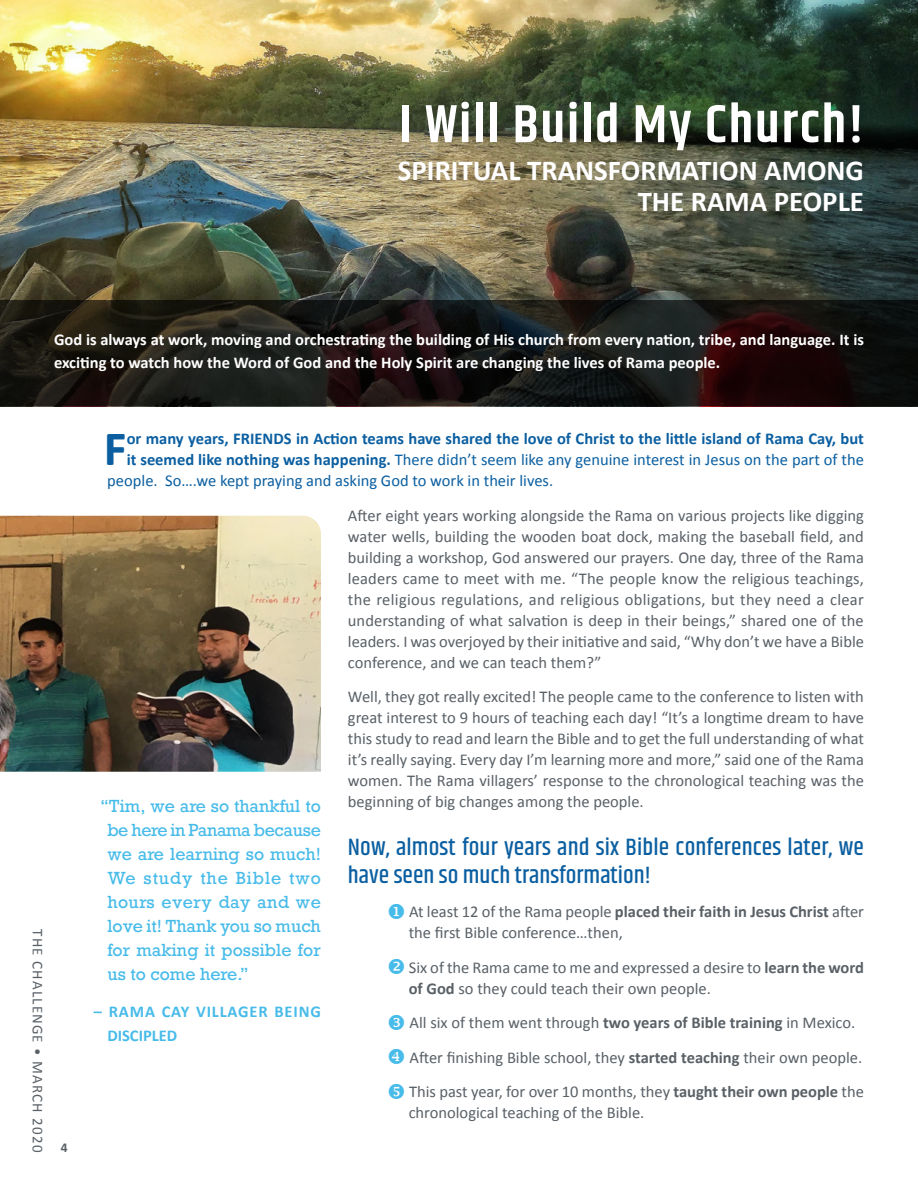
<style>
.page{position:relative;width:918px;height:1188px;background:#fff}
.page>*{position:absolute;margin:0;border:0;box-sizing:border-box;transform-origin:0 0}
.t1{font:600 54px "Khand";letter-spacing:.03em;color:#fff}
.t2{font:700 49.65px "Calibri";color:#0b5fa1}
.t3{font:700 28.8px/31px "Calibri";color:#fff;text-align:right}
.t4{font:500 24px/27.6px "Khand";letter-spacing:.005em;color:#0b5fa1}
.t5{font:16.5px/21px "Calibri";color:#596066}
.t6{font:700 16.5px/22.5px "Calibri";color:#fff}
.t7{font:16.5px/24px "Rockwell";color:#47bbe9;text-align:justify}
.t8{font:16.5px "Calibri";color:#0b5fa1}
.t9{font:700 16.5px "Calibri";color:#0b5fa1}
.t10{font:700 16.5px/24px "Calibri";letter-spacing:.05em;color:#47bbe9}
.t11{font:15px "Calibri";letter-spacing:.075em;color:#596066}
.t12{font:700 13.5px "Calibri";color:#596066}
.s1{font-weight:700}
.s2{color:#47bbe9}
</style>
<div class="page">
<img style="left:0;top:516px;width:321px;height:256px">
<img style="left:0;top:0;width:918px;height:300px">
<svg style="left:0;top:300px;width:918px;height:106px;background:#1b1614"></svg>
<h1 class="t1" style="left:399px;top:88px;width:466px">I Will Build My Church!</h1>
<h3 class="t3" style="left:398px;top:154px;width:468px">SPIRITUAL TRANSFORMATION AMONG<br>THE RAMA PEOPLE</h3>
<p class="t6" style="left:54px;top:328px;width:812px">God is always at work, moving and orchestrating the building of His church from every nation, tribe, and language. It is exciting to watch how the Word of God and the Holy Spirit are changing the lives of Rama people.</p>
<p class="t11" style="left:47px;top:929px;width:224px;rotate:90deg">THE CHALLENGE • MARCH 2020</p>
<p class="t12" style="left:61px;top:1139px;width:8px">4</p>
<h2 class="t2" style="left:104px;top:418px;width:24px">F</h2>
<p class="t9" style="left:127px;top:429px;width:739px">or many years, FRIENDS in Action teams have shared the love of Christ to the little island of Rama Cay, but</p>
<p class="t8" style="left:127px;top:450px;width:739px"><span class="s1">it seemed like nothing was happening.</span> There didn’t seem like any genuine interest in Jesus on the part of the</p>
<p class="t8" style="left:107px;top:471px;width:447px">people. So….we kept praying and asking God to work in their lives.</p>
<p class="t5" style="left:348px;top:504px;width:518px;text-align:justify">After eight years working alongside the Rama on various projects like digging water wells, building the wooden boat dock, making the baseball field, and building a workshop, God answered our prayers. One day, three of the Rama leaders came to meet with me. “The people know the religious teachings, the religious regulations, and religious obligations, but they need a clear understanding of what salvation is deep in their beings,” shared one of the leaders. I was overjoyed by their initiative and said, “Why don’t we have a Bible conference, and we can teach them?”</p>
<p class="t5" style="left:348px;top:686px;width:518px;text-align:justify">Well, they got really excited! The people came to the conference to listen with great interest to 9 hours of teaching each day! “It’s a longtime dream to have this study to read and learn the Bible and to get the full understanding of what it’s really saying. Every day I’m learning more and more,” said one of the Rama women. The Rama villagers’ response to the chronological teaching was the beginning of big changes among the people.</p>
<h3 class="t4" style="left:348px;top:835px;width:518px">Now, almost four years and six Bible conferences later, we have seen so much transformation!</h3>
<p class="t5" style="left:409px;top:901px;width:457px;text-indent:-22px"><span class="s2">◆</span> At least 12 of the Rama people <span class="s1">placed their faith in Jesus Christ</span> after the first Bible conference…then,</p>
<p class="t5" style="left:409px;top:956px;width:457px">Six of the Rama came to me and expressed a desire to <span class="s1">learn the word of God</span> so they could teach their own people.</p>
<p class="t5" style="left:409px;top:1005px;width:456px;line-height:34.5px">All six of them went through <span class="s1">two years of Bible training</span> in Mexico.<br>After finishing Bible school, they <span class="s1">started teaching</span> their own people.<br>This past year, for over 10 months, they <span class="s1">taught their own people</span> the</p>
<p class="t5" style="left:409px;top:1102px;width:237px">chronological teaching of the Bible.</p>
<p class="t7" style="left:107px;top:794px;width:215px;text-indent:-7px">“Tim, we are so thankful to be here in Panama because we are learning so much!<br>We study the Bible two hours every day and we love it! Thank you so much for making it possible for us to come here.”</p>
<p class="t10" style="left:107px;top:999px;width:215px;text-indent:-13px">– RAMA CAY VILLAGER BEING<br>DISCIPLED</p>
</div>
